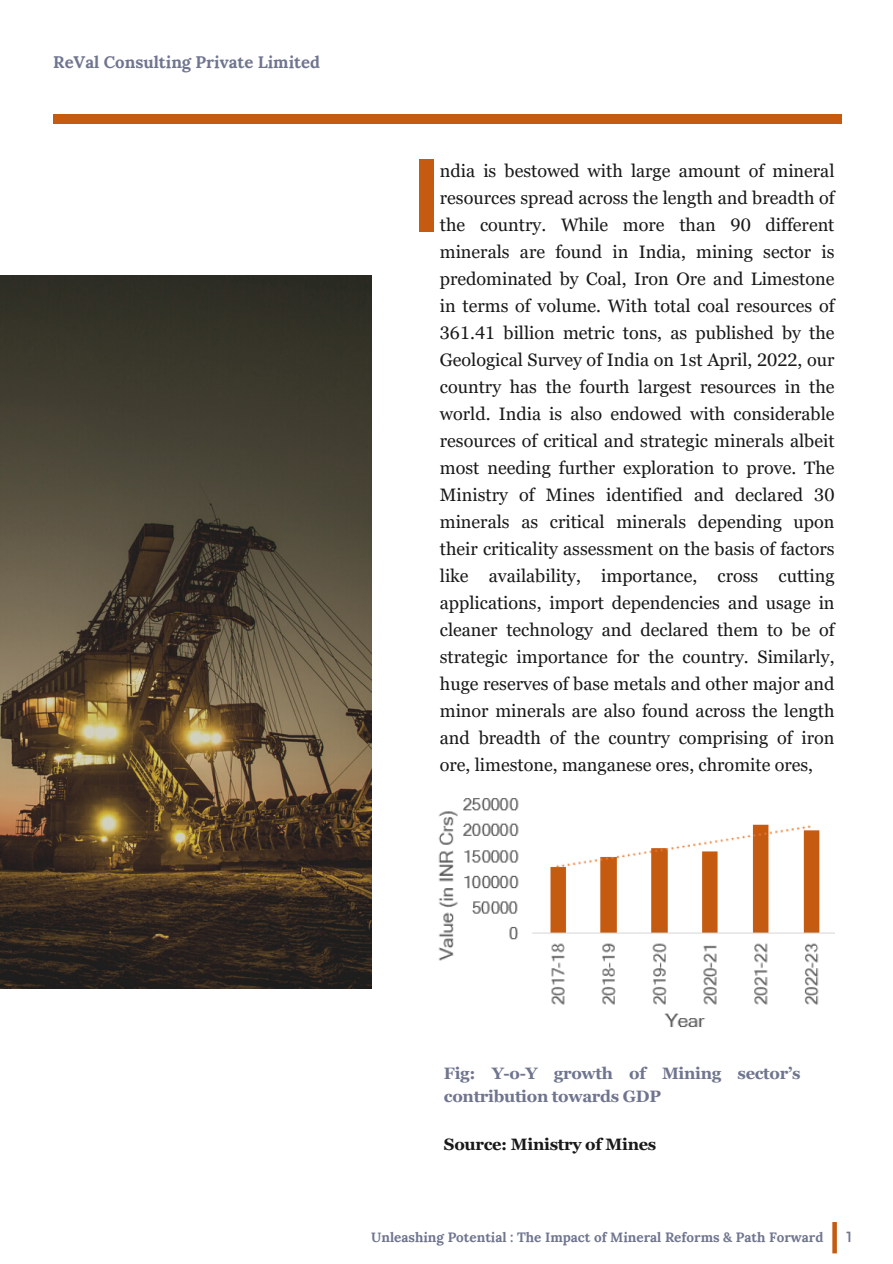
<style>
.page{position:relative;width:893px;height:1264px;background:#fff}
.page>*{position:absolute;margin:0;border:0;box-sizing:border-box;transform-origin:0 0}
.t1{font:700 101.25px "Canva Sans";color:#c55a11}
.t2{font:18px/27px "Georgia Pro";color:#191919;text-align:justify}
.t3{font:700 16.65px "Lora";color:#6f758f}
.t4{font:700 16.5px/23.7px "Georgia Pro";letter-spacing:-.02em;color:#6f758f}
.t5{font:700 16.5px "Georgia Pro";letter-spacing:-.015em;color:#191919}
.t6{font:14.7px "Montserrat";color:#6f758f}
.t7{font:700 13.5px "Lora";color:#6f758f}
</style>
<div class="page">
<div style="left:53px;top:115px;width:788px;height:9px;background:#c55a11"></div>
<svg style="left:832px;top:1222px;width:4px;height:31px"></svg>
<img style="left:0;top:275px;width:371px;height:713px">
<img style="left:438px;top:798px;width:396px;height:229px">
<h2 class="t3" style="left:53px;top:51px;width:268px">ReVal Consulting Private Limited</h2>
<p class="t1" style="left:410px;top:123px;width:35px">I</p>
<p class="t2" style="left:440px;top:157px;width:396px">ndia is bestowed with large amount of mineral resources spread across the length and breadth of the country. While more than 90 different minerals are found in India, mining sector is predominated by Coal, Iron Ore and Limestone in terms of volume. With total coal resources of 361.41 billion metric tons, as published by the Geological Survey of India on 1st April, 2022, our country has the fourth largest resources in the world. India is also endowed with considerable resources of critical and strategic minerals albeit most needing further exploration to prove. The Ministry of Mines identified and declared 30 minerals as critical minerals depending upon their criticality assessment on the basis of factors like availability, importance, cross cutting applications, import dependencies and usage in cleaner technology and declared them to be of strategic importance for the country. Similarly, huge reserves of base metals and other major and minor minerals are also found across the length and breadth of the country comprising of iron ore, limestone, manganese ores, chromite ores,</p>
<h1 class="t4" style="left:444px;top:1061px;width:358px">Fig: Y-o-Y growth of Mining sector’s contribution towards GDP</h1>
<h1 class="t5" style="left:444px;top:1134px;width:214px">Source: Ministry of Mines</h1>
<p class="t7" style="left:371px;top:1227px;width:453px">Unleashing Potential : The Impact of Mineral Reforms &amp; Path Forward</p>
<h1 class="t6" style="left:846px;top:1227px;width:7px">1</h1>
</div>
